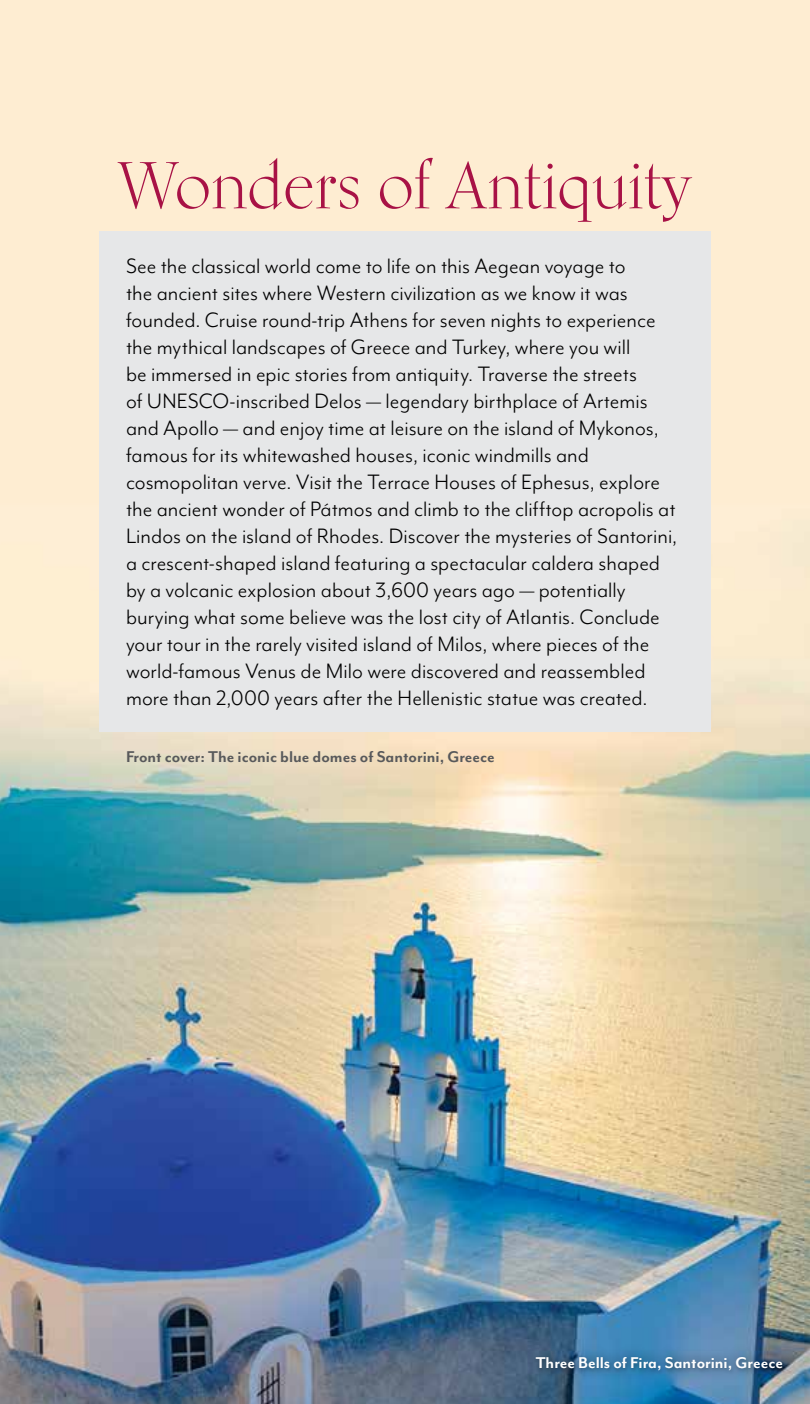
<style>
.page{position:relative;width:810px;height:1404px;background:#feedd2}
.page>*{position:absolute;margin:0;border:0;box-sizing:border-box;transform-origin:0 0}
.t1{font:66px "Kumlien Pro";letter-spacing:-.015em;color:#a81246}
.t2{font:24px/27px "Mr Eaves Mod OT";color:#000}
.t3{font:700 18px "Mr Eaves Mod OT";color:#58595b}
.t4{font:700 18px "Mr Eaves Mod OT";color:#fff}
</style>
<div class="page">
<img style="left:0;top:670px;width:810px;height:734px">
<div style="left:99px;top:231px;width:612px;height:501px;background:#e6e7e8"></div>
<div style="left:524px;top:1344px;width:270px;height:37px;background:#000;opacity:.57"></div>
<h1 class="t1" style="left:118px;top:146px;width:576px">Wonders of Antiquity</h1>
<p class="t2" style="left:126px;top:252px;width:553px">See the classical world come to life on this Aegean voyage to<br>the ancient sites where Western civilization as we know it was founded. Cruise round-trip Athens for seven nights to experience the mythical landscapes of Greece and Turkey, where you will<br>be immersed in epic stories from antiquity. Traverse the streets<br>of UNESCO‑inscribed Delos — legendary birthplace of Artemis and Apollo — and enjoy time at leisure on the island of Mykonos, famous for its whitewashed houses, iconic windmills and cosmopolitan verve. Visit the Terrace Houses of Ephesus, explore the ancient wonder of Pátmos and climb to the clifftop acropolis at Lindos on the island of Rhodes. Discover the mysteries of Santorini, a crescent-shaped island featuring a spectacular caldera shaped by a volcanic explosion about 3,600 years ago — potentially burying what some believe was the lost city of Atlantis. Conclude your tour in the rarely visited island of Milos, where pieces of the world-famous Venus de Milo were discovered and reassembled more than 2,000 years after the Hellenistic statue was created.</p>
<p class="t3" style="left:126px;top:747px;width:370px">Front cover: The iconic blue domes of Santorini, Greece</p>
<p class="t4" style="left:536px;top:1352px;width:249px">Three Bells of Fira, Santorini, Greece</p>
</div>
